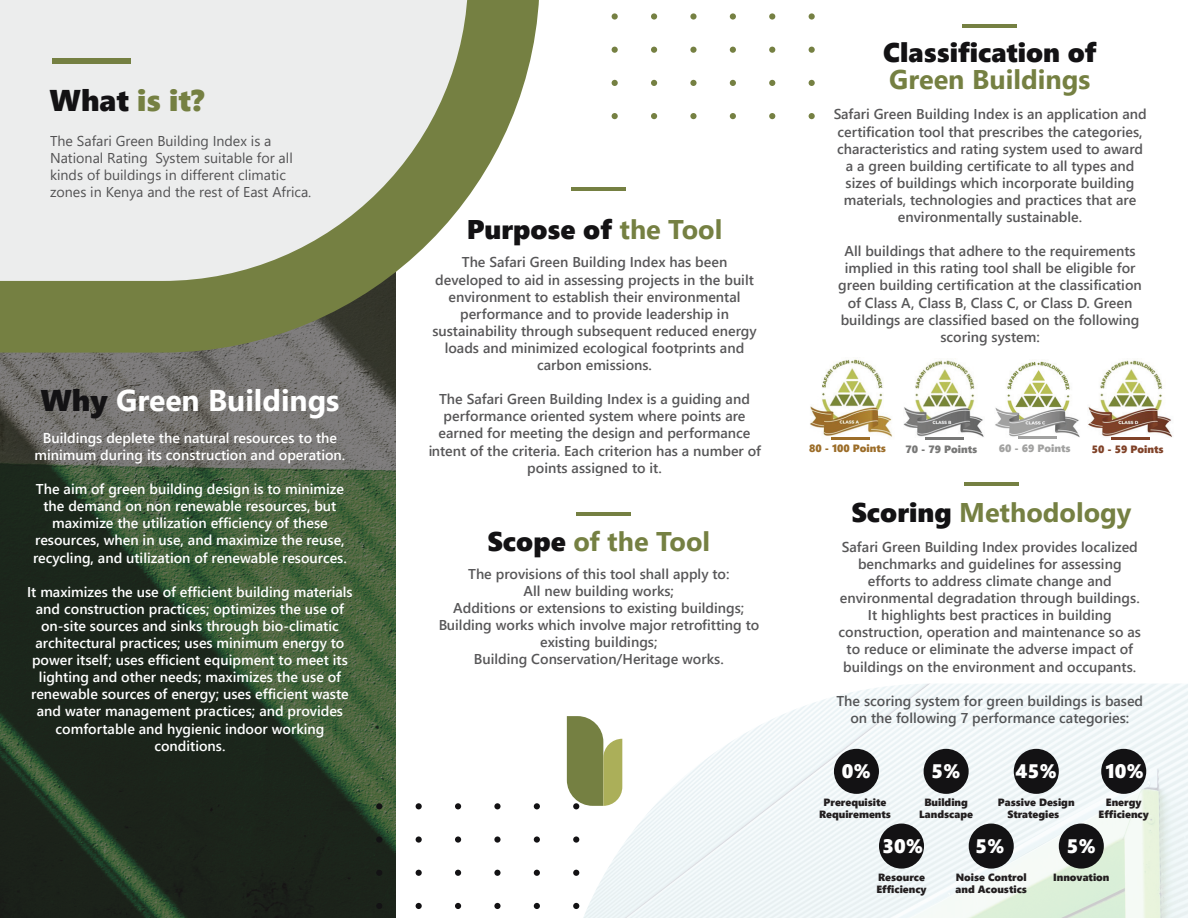
<style>
.page{position:relative;width:1188px;height:918px;background:#fff}
.page>*{position:absolute;margin:0;border:0;box-sizing:border-box;transform-origin:0 0}
.t1{font:700 30px "Segoe UI";color:#fff}
.t2{font:30px "Segoe UI Black";color:#758042}
.t3{font:700 27px "Segoe UI";color:#758042}
.t4{font:27px "Segoe UI Black";color:#131214}
.t5{font:19.5px "Segoe UI Black";color:#fff}
.t6{font:600 14.25px/17.1px "Segoe UI";color:#131214;text-align:center}
.t7{font:600 14.25px/17.1px "Segoe UI";color:#fff;text-align:center}
.t8{font:14.25px/17.1px "Segoe UI";color:#131214}
.t9{font:10.65px "Segoe UI Black";color:#9c6d29}
.t10{font:10.65px "Segoe UI Black";color:#787877}
.t11{font:10.65px "Segoe UI Black";color:#a2a2a1}
.t12{font:10.65px "Segoe UI Black";color:#804228}
.t13{font:10.5px/12.6px "Segoe UI Black";color:#231f20;text-align:center}
.s1{color:#131214}
.s2{font-family:"Segoe UI Black";font-weight:400;color:#131214}
.s3{font-family:"Segoe UI";font-weight:700;color:#758042}
</style>
<div class="page">
<svg style="left:0;top:353px;width:396px;height:565px;background:#384635"></svg>
<svg style="left:0;top:0;width:539px;height:353px;fill:#758042"></svg>
<img style="left:566px;top:684px;width:622px;height:234px">
<hr style="left:572px;top:187px;width:54px;height:3px;background:#758042">
<svg style="left:0;top:0;width:468px;height:281px;background:#dddfd7"></svg>
<svg style="left:612px;top:113px;width:6px;height:6px"></svg>
<svg style="left:651px;top:113px;width:6px;height:6px"></svg>
<div style="left:690px;top:113px;width:7px;height:6px;background:#758042;border-radius:50%"></div>
<svg style="left:730px;top:113px;width:6px;height:6px"></svg>
<svg style="left:769px;top:113px;width:6px;height:6px"></svg>
<svg style="left:809px;top:113px;width:6px;height:6px"></svg>
<svg style="left:612px;top:80px;width:6px;height:6px"></svg>
<svg style="left:651px;top:80px;width:6px;height:6px"></svg>
<div style="left:690px;top:80px;width:7px;height:6px;background:#758042;border-radius:50%"></div>
<svg style="left:730px;top:80px;width:6px;height:6px"></svg>
<svg style="left:769px;top:80px;width:6px;height:6px"></svg>
<svg style="left:809px;top:80px;width:6px;height:6px"></svg>
<svg style="left:612px;top:47px;width:6px;height:6px"></svg>
<svg style="left:651px;top:47px;width:6px;height:6px"></svg>
<div style="left:690px;top:47px;width:7px;height:6px;background:#758042;border-radius:50%"></div>
<svg style="left:730px;top:47px;width:6px;height:6px"></svg>
<svg style="left:769px;top:47px;width:6px;height:6px"></svg>
<svg style="left:809px;top:47px;width:6px;height:6px"></svg>
<div style="left:612px;top:13px;width:6px;height:7px;background:#758042;border-radius:50%"></div>
<div style="left:651px;top:13px;width:6px;height:7px;background:#758042;border-radius:50%"></div>
<svg style="left:690px;top:13px;width:7px;height:7px"></svg>
<div style="left:730px;top:13px;width:6px;height:7px;background:#758042;border-radius:50%"></div>
<div style="left:769px;top:13px;width:6px;height:7px;background:#758042;border-radius:50%"></div>
<div style="left:809px;top:13px;width:6px;height:7px;background:#758042;border-radius:50%"></div>
<svg style="left:376px;top:903px;width:6px;height:6px"></svg>
<svg style="left:416px;top:903px;width:6px;height:6px"></svg>
<svg style="left:455px;top:903px;width:6px;height:6px"></svg>
<div style="left:494px;top:903px;width:7px;height:6px;background:#131214;border-radius:50%"></div>
<svg style="left:534px;top:903px;width:6px;height:6px"></svg>
<svg style="left:573px;top:903px;width:6px;height:6px"></svg>
<svg style="left:376px;top:870px;width:6px;height:6px"></svg>
<svg style="left:416px;top:870px;width:6px;height:6px"></svg>
<svg style="left:455px;top:870px;width:6px;height:6px"></svg>
<div style="left:494px;top:870px;width:7px;height:6px;background:#131214;border-radius:50%"></div>
<svg style="left:534px;top:870px;width:6px;height:6px"></svg>
<svg style="left:573px;top:870px;width:6px;height:6px"></svg>
<div style="left:376px;top:836px;width:6px;height:7px;background:#131214;border-radius:50%"></div>
<div style="left:416px;top:836px;width:6px;height:7px;background:#131214;border-radius:50%"></div>
<div style="left:455px;top:836px;width:6px;height:7px;background:#131214;border-radius:50%"></div>
<svg style="left:494px;top:836px;width:7px;height:7px"></svg>
<div style="left:534px;top:836px;width:6px;height:7px;background:#131214;border-radius:50%"></div>
<div style="left:573px;top:836px;width:6px;height:7px;background:#131214;border-radius:50%"></div>
<svg style="left:376px;top:803px;width:6px;height:6px"></svg>
<svg style="left:416px;top:803px;width:6px;height:6px"></svg>
<svg style="left:455px;top:803px;width:6px;height:6px"></svg>
<div style="left:494px;top:803px;width:7px;height:6px;background:#131214;border-radius:50%"></div>
<svg style="left:534px;top:803px;width:6px;height:6px"></svg>
<svg style="left:567px;top:716px;width:55px;height:93px"></svg>
<hr style="left:576px;top:512px;width:54px;height:3px;background:#758042">
<hr style="left:962px;top:25px;width:55px;height:3px;background:#758042">
<img style="left:810px;top:359px;width:83px;height:81px">
<img style="left:904px;top:360px;width:80px;height:78px">
<img style="left:995px;top:361px;width:85px;height:76px">
<img style="left:1088px;top:360px;width:85px;height:78px">
<hr style="left:831px;top:437px;width:39px;height:2px;background:#9c6d29">
<hr style="left:925px;top:437px;width:38px;height:3px;background:#787877">
<hr style="left:1018px;top:437px;width:39px;height:2px;background:#a2a2a1">
<hr style="left:1111px;top:438px;width:39px;height:2px;background:#804228">
<hr style="left:964px;top:482px;width:55px;height:3px;background:#758042">
<div style="left:834px;top:749px;width:45px;height:45px;background:#131214;border-radius:50%"></div>
<div style="left:924px;top:749px;width:45px;height:45px;background:#131214;border-radius:50%"></div>
<div style="left:1014px;top:749px;width:45px;height:45px;background:#131214;border-radius:50%"></div>
<div style="left:1101px;top:749px;width:45px;height:45px;background:#131214;border-radius:50%"></div>
<div style="left:879px;top:824px;width:45px;height:45px;background:#131214;border-radius:50%"></div>
<div style="left:969px;top:824px;width:45px;height:45px;background:#131214;border-radius:50%"></div>
<div style="left:1059px;top:824px;width:45px;height:45px;background:#131214;border-radius:50%"></div>
<div style="left:52px;top:58px;width:78px;height:5px;background:#758042"></div>
<h1 class="t2" style="left:49px;top:79px;width:156px"><span class="s1">What</span> is it?</h1>
<p class="t8" style="left:50px;top:131px;width:263px">The Safari Green Building Index is a National Rating System suitable for all kinds of buildings in different climatic zones in Kenya and the rest of East Africa.</p>
<h1 class="t1" style="left:40px;top:372px;width:301px"><span class="s2">Why</span> Green Buildings</h1>
<p class="t7" style="left:34px;top:428px;width:312px">Buildings deplete the natural resources to the minimum during its construction and operation.</p>
<p class="t7" style="left:33px;top:479px;width:315px">The aim of green building design is to minimize the demand on non renewable resources, but maximize the utilization efficiency of these resources, when in use, and maximize the reuse, recycling, and utilization of renewable resources.</p>
<p class="t7" style="left:27px;top:582px;width:327px">It maximizes the use of efficient building materials and construction practices; optimizes the use of on-site sources and sinks through bio-climatic architectural practices; uses minimum energy to power itself; uses efficient equipment to meet its lighting and other needs; maximizes the use of renewable sources of energy; uses efficient waste and water management practices; and provides comfortable and hygienic indoor working conditions.</p>
<h2 class="t4" style="left:467px;top:210px;width:257px">Purpose of <span class="s3">the Tool</span></h2>
<p class="t6" style="left:432px;top:253px;width:326px">The Safari Green Building Index has been developed to aid in assessing projects in the built environment to establish their environmental performance and to provide leadership in sustainability through subsequent reduced energy loads and minimized ecological footprints and carbon emissions.</p>
<p class="t6" style="left:428px;top:389px;width:334px">The Safari Green Building Index is a guiding and performance oriented system where points are earned for meeting the design and performance intent of the criteria. Each criterion has a number of points assigned to it.</p>
<h2 class="t3" style="left:488px;top:516px;width:224px"><span class="s2">Scope</span> of the Tool</h2>
<p class="t6" style="left:438px;top:564px;width:322px">The provisions of this tool shall apply to:<br>All new building works;<br>Additions or extensions to existing buildings; Building works which involve major retrofitting to existing buildings;<br>Building Conservation/Heritage works.</p>
<h2 class="t4" style="left:883px;top:33px;width:215px">Classification of</h2>
<h2 class="t3" style="left:889px;top:54px;width:203px">Green Buildings</h2>
<p class="t6" style="left:833px;top:105px;width:315px">Safari Green Building Index is an application and certification tool that prescribes the categories, characteristics and rating system used to award a a green building certificate to all types and sizes of buildings which incorporate building materials, technologies and practices that are environmentally sustainable.</p>
<p class="t6" style="left:838px;top:241px;width:305px">All buildings that adhere to the requirements implied in this rating tool shall be eligible for green building certification at the classification of Class A, Class B, Class C, or Class D. Green buildings are classified based on the following scoring system:</p>
<p class="t9" style="left:809px;top:441px;width:78px">80 - 100 Points</p>
<p class="t10" style="left:906px;top:441px;width:73px">70 - 79 Points</p>
<p class="t11" style="left:999px;top:441px;width:73px">60 - 69 Points</p>
<p class="t12" style="left:1092px;top:442px;width:73px">50 - 59 Points</p>
<h2 class="t3" style="left:851px;top:487px;width:282px"><span class="s2">Scoring</span> Methodology</h2>
<p class="t6" style="left:839px;top:537px;width:304px">Safari Green Building Index provides localized benchmarks and guidelines for assessing efforts to address climate change and environmental degradation through buildings.<br>It highlights best practices in building construction, operation and maintenance so as to reduce or eliminate the adverse impact of buildings on the environment and occupants.</p>
<p class="t6" style="left:836px;top:691px;width:308px">The scoring system for green buildings is based on the following 7 performance categories:</p>
<h3 class="t5" style="left:842px;top:757px;width:31px">0%</h3>
<h3 class="t5" style="left:932px;top:757px;width:31px">5%</h3>
<h3 class="t5" style="left:1016px;top:757px;width:43px">45%</h3>
<h3 class="t5" style="left:1105px;top:757px;width:40px">10%</h3>
<p class="t13" style="left:819px;top:795px;width:73px">Prerequisite<br>Requirements</p>
<p class="t13" style="left:919px;top:795px;width:55px">Building<br>Landscape</p>
<p class="t13" style="left:998px;top:795px;width:78px">Passive Design<br>Strategies</p>
<p class="t13" style="left:1099px;top:795px;width:52px">Energy<br>Efficiency</p>
<h3 class="t5" style="left:883px;top:832px;width:42px">30%</h3>
<h3 class="t5" style="left:976px;top:832px;width:31px">5%</h3>
<h3 class="t5" style="left:1067px;top:832px;width:31px">5%</h3>
<p class="t13" style="left:876px;top:870px;width:52px;text-align:left">Resource<br>Efficiency</p>
<p class="t13" style="left:956px;top:870px;width:73px;text-align:left">Noise Control and Acoustics</p>
<p class="t13" style="left:1053px;top:870px;width:58px">Innovation</p>
</div>
